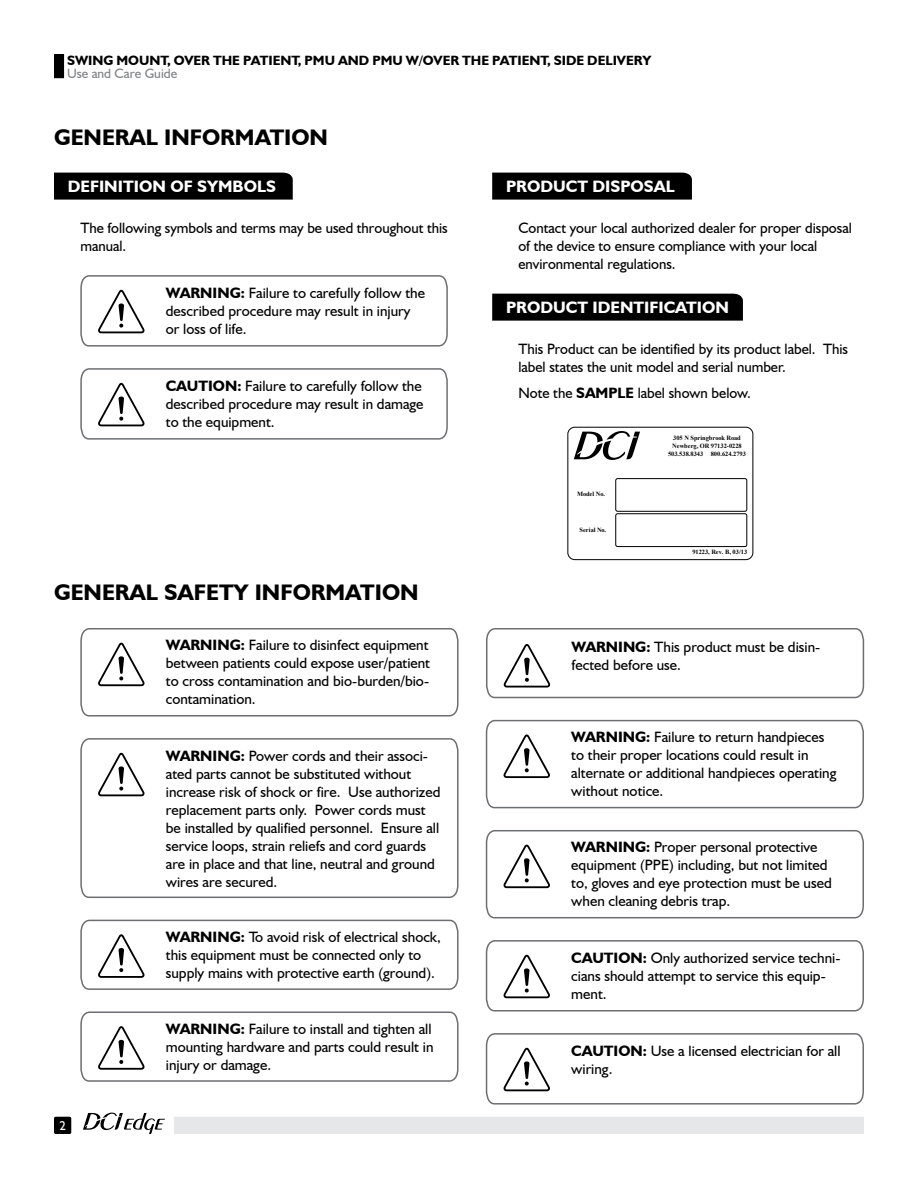
<style>
.page{position:relative;width:918px;height:1188px;background:#fff}
.page>*{position:absolute;margin:0;border:0;box-sizing:border-box;transform-origin:0 0}
.t1{font:700 22.5px "Humanist 521 BT";color:#000}
.t2{font:700 16.5px "Humanist 521 BT";color:#fff}
.t3{font:15px/18px "Humanist 521 BT";color:#000}
.t4{font:700 13.5px "Humanist 521 BT";color:#000}
.t5{font:13.5px "Humanist 521 BT";color:#808285}
.t6{font:12.75px "Humanist 521 BT";color:#fff}
.t7{font:700 6.45px/7.6px "Times New Roman";color:#000;text-align:center}
.s1{font-weight:700}
</style>
<div class="page">
<div style="left:54px;top:54px;width:10px;height:24px;background:#000"></div>
<div style="left:174px;top:1117px;width:690px;height:17px;background:#e6e7e8"></div>
<svg style="left:83px;top:1113px;width:82px;height:21px"></svg>
<div style="left:54px;top:1117px;width:17px;height:17px;background:#000;border-radius:2px"></div>
<svg style="left:80px;top:628px;width:379px;height:89px"></svg>
<svg style="left:485px;top:719px;width:379px;height:90px"></svg>
<svg style="left:485px;top:830px;width:379px;height:89px"></svg>
<svg style="left:80px;top:919px;width:379px;height:71px"></svg>
<svg style="left:80px;top:1011px;width:379px;height:71px"></svg>
<svg style="left:486px;top:628px;width:379px;height:71px"></svg>
<svg style="left:80px;top:738px;width:379px;height:160px"></svg>
<svg style="left:80px;top:275px;width:368px;height:72px"></svg>
<svg style="left:485px;top:1033px;width:379px;height:72px"></svg>
<svg style="left:485px;top:940px;width:379px;height:72px"></svg>
<svg style="left:80px;top:368px;width:368px;height:72px"></svg>
<div style="left:567px;top:427px;width:186px;height:133px;border:1px solid #000;border-radius:7px"></div>
<div style="left:615px;top:478px;width:132px;height:34px;border:1px solid #000;border-radius:2px"></div>
<div style="left:615px;top:513px;width:132px;height:34px;border:1px solid #000;border-radius:2px"></div>
<svg style="left:574px;top:431px;width:66px;height:29px"></svg>
<div style="left:54px;top:173px;width:239px;height:27px;background:#000"></div>
<div style="left:492px;top:294px;width:251px;height:27px;background:#000"></div>
<div style="left:492px;top:173px;width:200px;height:27px;background:#000"></div>
<p class="t4" style="left:67px;top:52px;width:586px">SWING MOUNT, OVER THE PATIENT, PMU AND PMU W/OVER THE PATIENT, SIDE DELIVERY</p>
<p class="t5" style="left:67px;top:65px;width:112px">Use and Care Guide</p>
<h1 class="t1" style="left:54px;top:123px;width:276px">GENERAL INFORMATION</h1>
<p class="t2" style="left:68px;top:176px;width:210px">DEFINITION OF SYMBOLS</p>
<p class="t2" style="left:506px;top:176px;width:170px">PRODUCT DISPOSAL</p>
<p class="t3" style="left:80px;top:218px;width:369px">The following symbols and terms may be used throughout this manual.</p>
<p class="t3" style="left:518px;top:218px;width:335px">Contact your local authorized dealer for proper disposal of the device to ensure compliance with your local environmental regulations.</p>
<p class="t3" style="left:166px;top:283px;width:261px"><span class="s1">WARNING:</span> Failure to carefully follow the described procedure may result in injury or loss of life.</p>
<p class="t3" style="left:166px;top:376px;width:259px"><span class="s1">CAUTION:</span> Failure to carefully follow the described procedure may result in damage to the equipment.</p>
<h1 class="t1" style="left:54px;top:578px;width:366px">GENERAL SAFETY INFORMATION</h1>
<p class="t3" style="left:166px;top:636px;width:266px;text-align:justify"><span class="s1">WARNING:</span> Failure to disinfect equipment between patients could expose user/patient to cross contamination and bio-burden/bio&shy;contamination.</p>
<p class="t3" style="left:166px;top:746px;width:276px"><span class="s1">WARNING:</span> Power cords and their associ&shy;ated parts cannot be substituted without increase risk of shock or fire. Use authorized replacement parts only. Power cords must be installed by qualified personnel. Ensure all service loops, strain reliefs and cord guards are in place and that line, neutral and ground wires are secured.</p>
<p class="t3" style="left:166px;top:928px;width:277px"><span class="s1">WARNING:</span> To avoid risk of electrical shock, this equipment must be connected only to supply mains with protective earth (ground).</p>
<p class="t6" style="left:59px;top:1118px;width:8px">2</p>
<p class="t3" style="left:166px;top:1020px;width:269px"><span class="s1">WARNING:</span> Failure to install and tighten all mounting hardware and parts could result in injury or damage.</p>
<p class="t2" style="left:506px;top:297px;width:225px">PRODUCT IDENTIFICATION</p>
<p class="t3" style="left:518px;top:339px;width:331px">This Product can be identified by its product label. This label states the unit model and serial number.</p>
<p class="t3" style="left:518px;top:384px;width:234px">Note the <span class="s1">SAMPLE</span> label shown below.</p>
<p class="t7" style="left:577px;top:490px;width:30px">Model No.</p>
<p class="t7" style="left:580px;top:526px;width:28px">Serial No.</p>
<p class="t7" style="left:668px;top:434px;width:79px">305 N Springbrook Road<br>Newberg, OR 97132-0228<br>503.538.8343 800.624.2793</p>
<p class="t7" style="left:692px;top:548px;width:56px">91223, Rev. B, 03/13</p>
<p class="t3" style="left:571px;top:637px;width:250px"><span class="s1">WARNING:</span> This product must be disin&shy;fected before use.</p>
<p class="t3" style="left:571px;top:728px;width:267px"><span class="s1">WARNING:</span> Failure to return handpieces to their proper locations could result in alternate or additional handpieces operating without notice.</p>
<p class="t3" style="left:571px;top:838px;width:262px"><span class="s1">WARNING:</span> Proper personal protective equipment (PPE) including, but not limited to, gloves and eye protection must be used when cleaning debris trap.</p>
<p class="t3" style="left:571px;top:948px;width:271px"><span class="s1">CAUTION:</span> Only authorized service techni&shy;cians should attempt to service this equip&shy;ment.</p>
<p class="t3" style="left:571px;top:1041px;width:271px"><span class="s1">CAUTION:</span> Use a licensed electrician for all wiring.</p>
</div>
